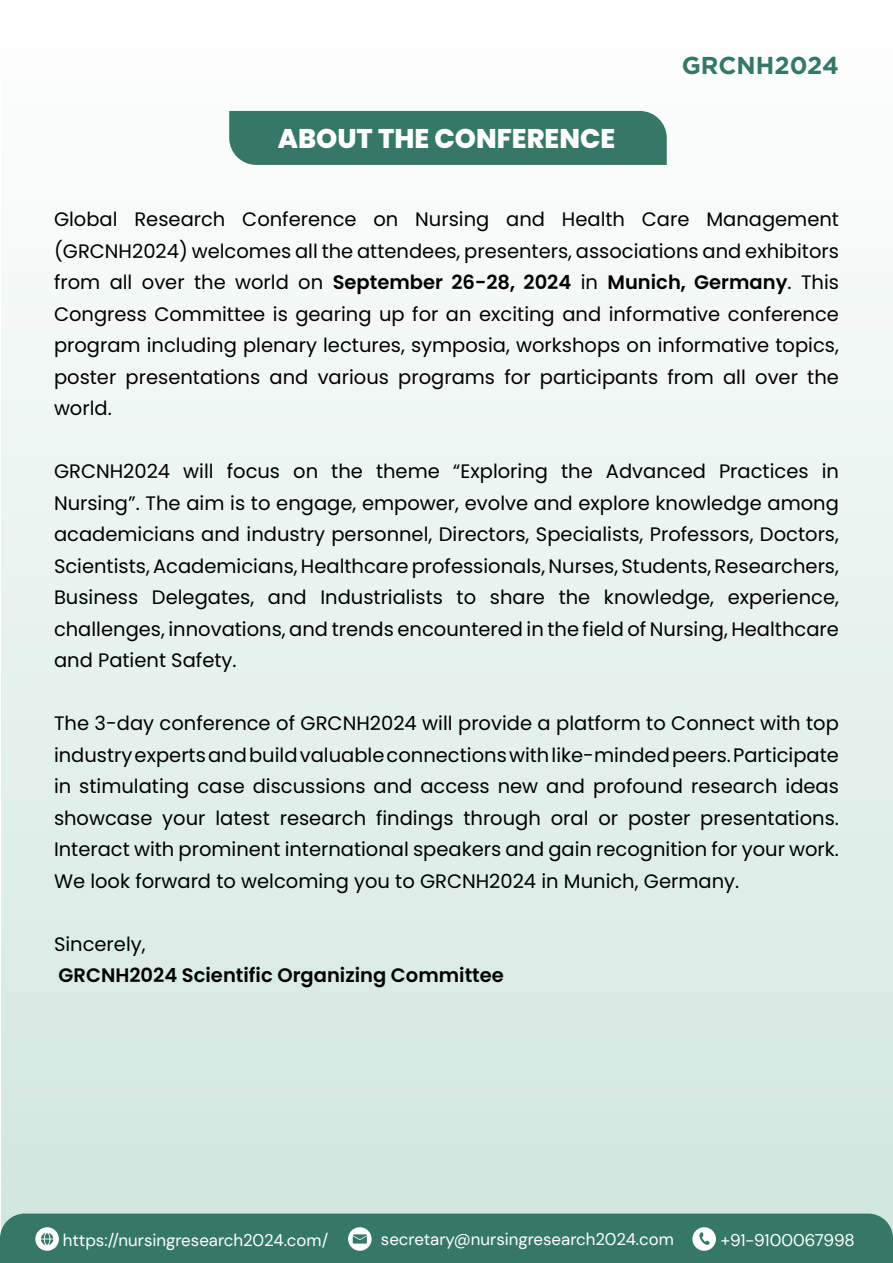
<style>
.page{position:relative;width:893px;height:1263px;background:#fff}
.page>*{position:absolute;margin:0;border:0;box-sizing:border-box;transform-origin:0 0}
.t1{font:800 27px "Poppins";color:#fff}
.t2{font:700 24.45px "Gotham";color:#367867}
.t3{font:19.5px/31.5px "Poppins";color:#000;text-align:justify}
.t4{font:600 19.5px "Poppins";color:#000}
.t5{font:16.8px "DM Sans";color:#fff}
.s1{font-weight:600}
</style>
<div class="page">
<div style="left:1px;top:1px;width:891px;height:1261px;background:linear-gradient(to bottom,#fefefe,#d0e6de)"></div>
<div style="left:229px;top:111px;width:438px;height:54px;background:#367867"></div>
<div style="left:0;top:1213px;width:893px;height:50px;background:#367867"></div>
<h1 class="t1" style="left:278px;top:123px;width:339px">ABOUT THE CONFERENCE</h1>
<p class="t2" style="left:682px;top:49px;width:159px">GRCNH2024</p>
<p class="t3" style="left:54px;top:204px;width:786px">Global Research Conference on Nursing and Health Care Management (GRCNH2024) welcomes all the attendees, presenters, associations and exhibitors from all over the world on <span class="s1">September 26-28, 2024</span> in <span class="s1">Munich, Germany</span>. This Congress Committee is gearing up for an exciting and informative conference program including plenary lectures, symposia, workshops on informative topics, poster presentations and various programs for participants from all over the world.</p>
<p class="t3" style="left:54px;top:456px;width:786px">GRCNH2024 will focus on the theme “Exploring the Advanced Practices in Nursing”. The aim is to engage, empower, evolve and explore knowledge among academicians and industry personnel, Directors, Specialists, Professors, Doctors, Scientists, Academicians, Healthcare professionals, Nurses, Students, Researchers, Business Delegates, and Industrialists to share the knowledge, experience, challenges, innovations, and trends encountered in the field of Nursing, Healthcare and Patient Safety.</p>
<p class="t3" style="left:54px;top:707px;width:786px">The 3-day conference of GRCNH2024 will provide a platform to Connect with top industry experts and build valuable connections with like-minded peers. Participate in stimulating case discussions and access new and profound research ideas showcase your latest research findings through oral or poster presentations.<br>Interact with prominent international speakers and gain recognition for your work.<br>We look forward to welcoming you to GRCNH2024 in Munich, Germany.</p>
<p class="t3" style="left:54px;top:928px;width:93px">Sincerely,</p>
<p class="t4" style="left:59px;top:964px;width:447px">GRCNH2024 Scientific Organizing Committee</p>
<p class="t5" style="left:63px;top:1229px;width:267px">https://nursingresearch2024.com/</p>
<p class="t5" style="left:381px;top:1228px;width:295px">secretary@nursingresearch2024.com</p>
<p class="t5" style="left:720px;top:1229px;width:136px">+91-9100067998</p>
</div>
